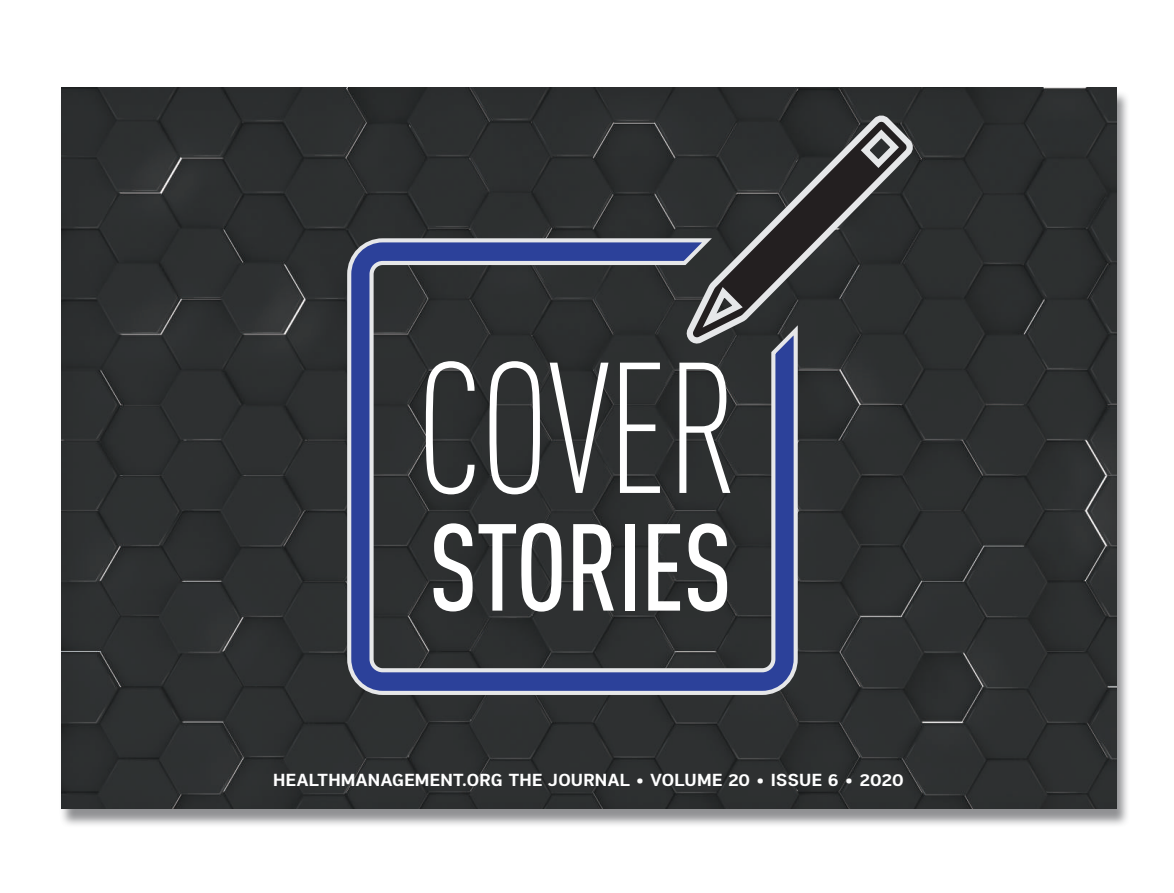
<style>
.page{position:relative;width:1174px;height:893px;background:#fff}
.page>*{position:absolute;margin:0;border:0;box-sizing:border-box;transform-origin:0 0}
.t1{font:300 183px "DIN Cond";letter-spacing:-.01em;color:#fff;scale:.95 1}
.t2{font:500 121.5px "DIN Cond";letter-spacing:-.01em;color:#fff;scale:.95 1}
.t3{font:700 18px "PRC Fidelity";letter-spacing:.015em;color:#fff}
</style>
<div class="page">
<div style="left:59px;top:90px;width:1071px;height:737px;background:#6c6d70;opacity:.75"></div>
<div style="left:62px;top:87px;width:1054px;height:721px;background:#2d3030"></div>
<svg style="left:345px;top:236px;width:455px;height:461px;background:#373c49"></svg>
<svg style="left:681px;top:109px;width:238px;height:240px;background:#3c3e3f"></svg>
<h1 class="t1" style="left:416px;top:324px;width:342px">COVER</h1>
<h2 class="t2" style="left:429px;top:495px;width:320px">STORIES</h2>
<p class="t3" style="left:273px;top:769px;width:631px">HEALTHMANAGEMENT.ORG THE JOURNAL • VOLUME 20 • ISSUE 6 • 2020</p>
</div>
